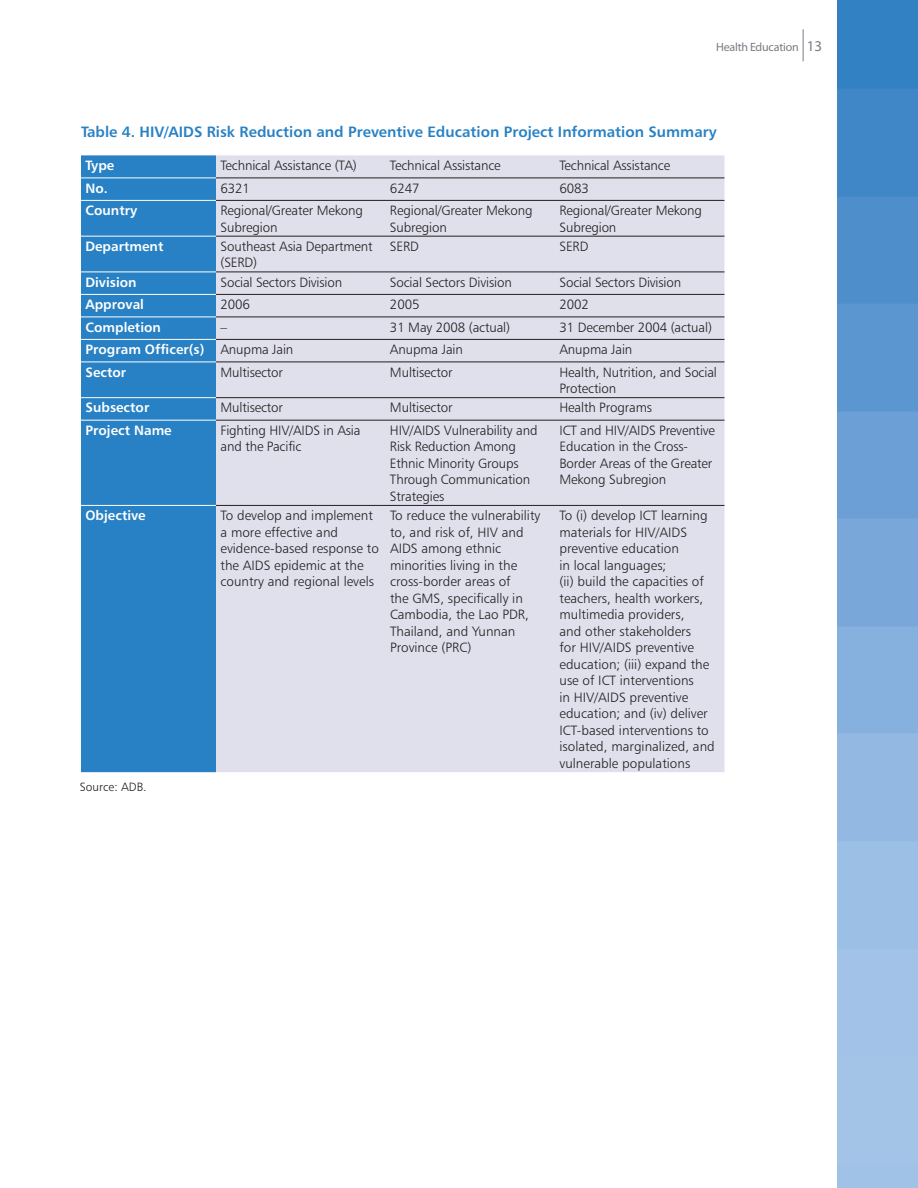
<style>
.page{position:relative;width:918px;height:1188px;background:#fff}
.page>*{position:absolute;margin:0;border:0;box-sizing:border-box;transform-origin:0 0}
.t1{font:15px "Humanist 777 BT Bold B";color:#2881c4}
.t2{font:13.5px/16.5px "Humanist 777 BT Light B";letter-spacing:-.01em;color:#231f20}
.t3{font:13.5px "Humanist 777 BT Bold B";color:#fff}
.t4{font:12px "Myriad Pro";letter-spacing:-.02em;color:#787c83}
.t5{font:12px "Humanist 777 BT Light B";color:#231f20}
.s1{font-size:15px}
.s2{font-family:"Humanist 777 BT Light B";color:#231f20}
</style>
<div class="page">
<img style="left:837px;top:0;width:81px;height:1188px">
<hr style="left:803px;top:29px;width:1px;height:32px;background:#787c83">
<div style="left:81px;top:155px;width:135px;height:617px;background:#2881c4"></div>
<div style="left:216px;top:155px;width:509px;height:617px;background:#e0e0ed"></div>
<hr style="left:216px;top:178px;width:509px;height:1px;background:#231f20">
<hr style="left:216px;top:200px;width:509px;height:1px;background:#231f20">
<hr style="left:216px;top:236px;width:509px;height:1px;background:#231f20">
<hr style="left:216px;top:272px;width:509px;height:1px;background:#231f20">
<hr style="left:216px;top:294px;width:509px;height:1px;background:#231f20">
<hr style="left:216px;top:317px;width:509px;height:1px;background:#231f20">
<hr style="left:216px;top:339px;width:509px;height:1px;background:#231f20">
<hr style="left:216px;top:362px;width:509px;height:1px;background:#231f20">
<hr style="left:216px;top:397px;width:509px;height:1px;background:#231f20">
<hr style="left:216px;top:420px;width:509px;height:1px;background:#231f20">
<hr style="left:81px;top:178px;width:135px;height:1px;background:#fff">
<hr style="left:81px;top:200px;width:135px;height:1px;background:#fff">
<hr style="left:81px;top:236px;width:135px;height:1px;background:#fff">
<hr style="left:81px;top:272px;width:135px;height:1px;background:#fff">
<hr style="left:81px;top:294px;width:135px;height:1px;background:#fff">
<hr style="left:81px;top:317px;width:135px;height:1px;background:#fff">
<hr style="left:81px;top:339px;width:135px;height:1px;background:#fff">
<hr style="left:81px;top:362px;width:135px;height:1px;background:#fff">
<hr style="left:81px;top:397px;width:135px;height:1px;background:#fff">
<hr style="left:81px;top:420px;width:135px;height:1px;background:#fff">
<hr style="left:81px;top:505px;width:135px;height:1px;background:#fff">
<hr style="left:216px;top:505px;width:509px;height:1px;background:#231f20">
<p class="t4" style="left:716px;top:42px;width:108px">Health Education <span class="s1">13</span></p>
<p class="t1" style="left:81px;top:126px;width:637px">Table 4. HIV/AIDS Risk Reduction and Preventive Education Project Information Summary</p>
<p class="t3" style="left:86px;top:160px;width:30px">Type</p>
<p class="t2" style="left:221px;top:158px;width:138px">Technical Assistance (TA)</p>
<p class="t2" style="left:390px;top:158px;width:112px">Technical Assistance</p>
<p class="t2" style="left:559px;top:158px;width:112px">Technical Assistance</p>
<p class="t3" style="left:86px;top:183px;width:24px">No.</p>
<p class="t2" style="left:221px;top:181px;width:31px">6321</p>
<p class="t2" style="left:390px;top:181px;width:31px">6247</p>
<p class="t2" style="left:559px;top:181px;width:31px">6083</p>
<p class="t3" style="left:86px;top:205px;width:53px">Country</p>
<p class="t2" style="left:221px;top:203px;width:144px">Regional/Greater Mekong<br>Subregion</p>
<p class="t2" style="left:390px;top:203px;width:144px">Regional/Greater Mekong<br>Subregion</p>
<p class="t2" style="left:559px;top:203px;width:144px">Regional/Greater Mekong<br>Subregion</p>
<p class="t3" style="left:86px;top:241px;width:79px">Department</p>
<p class="t2" style="left:221px;top:239px;width:154px">Southeast Asia Department (SERD)</p>
<p class="t2" style="left:390px;top:239px;width:31px">SERD</p>
<p class="t2" style="left:559px;top:239px;width:31px">SERD</p>
<p class="t3" style="left:86px;top:277px;width:53px">Division</p>
<p class="t2" style="left:221px;top:275px;width:123px">Social Sectors Division</p>
<p class="t2" style="left:390px;top:275px;width:123px">Social Sectors Division</p>
<p class="t2" style="left:559px;top:275px;width:123px">Social Sectors Division</p>
<p class="t3" style="left:86px;top:299px;width:60px">Approval</p>
<p class="t2" style="left:221px;top:297px;width:31px">2006</p>
<p class="t2" style="left:390px;top:297px;width:31px">2005</p>
<p class="t2" style="left:559px;top:297px;width:31px">2002</p>
<p class="t3" style="left:86px;top:322px;width:77px">Completion</p>
<p class="t2" style="left:221px;top:320px;width:8px">–</p>
<p class="t2" style="left:390px;top:320px;width:122px">31 May 2008 (actual)</p>
<p class="t2" style="left:559px;top:320px;width:154px">31 December 2004 (actual)</p>
<p class="t3" style="left:86px;top:344px;width:209px">Program Officer(s) <span class="s2">Anupma Jain</span></p>
<p class="t2" style="left:390px;top:342px;width:74px">Anupma Jain</p>
<p class="t2" style="left:559px;top:342px;width:74px">Anupma Jain</p>
<p class="t3" style="left:86px;top:367px;width:42px">Sector</p>
<p class="t2" style="left:221px;top:365px;width:64px">Multisector</p>
<p class="t2" style="left:390px;top:365px;width:64px">Multisector</p>
<p class="t2" style="left:559px;top:365px;width:159px">Health, Nutrition, and Social<br>Protection</p>
<p class="t3" style="left:86px;top:402px;width:65px">Subsector</p>
<p class="t2" style="left:221px;top:401px;width:64px">Multisector</p>
<p class="t2" style="left:390px;top:401px;width:64px">Multisector</p>
<p class="t2" style="left:559px;top:401px;width:94px">Health Programs</p>
<p class="t3" style="left:86px;top:425px;width:88px">Project Name</p>
<p class="t2" style="left:221px;top:423px;width:141px">Fighting HIV/AIDS in Asia and the Pacific</p>
<p class="t2" style="left:390px;top:423px;width:149px">HIV/AIDS Vulnerability and<br>Risk Reduction Among<br>Ethnic Minority Groups<br>Through Communication<br>Strategies</p>
<p class="t2" style="left:559px;top:423px;width:157px">ICT and HIV/AIDS Preventive<br>Education in the Cross-<br>Border Areas of the Greater<br>Mekong Subregion</p>
<p class="t3" style="left:86px;top:510px;width:62px">Objective</p>
<p class="t2" style="left:221px;top:508px;width:160px">To develop and implement a more effective and evidence-based response to the AIDS epidemic at the country and regional levels</p>
<p class="t2" style="left:390px;top:508px;width:152px">To reduce the vulnerability to, and risk of, HIV and<br>AIDS among ethnic minorities living in the cross-border areas of<br>the GMS, specifically in<br>Cambodia, the Lao PDR,<br>Thailand, and Yunnan<br>Province (PRC)</p>
<p class="t2" style="left:560px;top:508px;width:157px">To (i) develop ICT learning materials for HIV/AIDS preventive education<br>in local languages;<br>(ii) build the capacities of teachers, health workers, multimedia providers,<br>and other stakeholders<br>for HIV/AIDS preventive education; (iii) expand the use of ICT interventions<br>in HIV/AIDS preventive education; and (iv) deliver<br>ICT-based interventions to isolated, marginalized, and vulnerable populations</p>
<p class="t5" style="left:80px;top:782px;width:68px">Source: ADB.</p>
</div>
